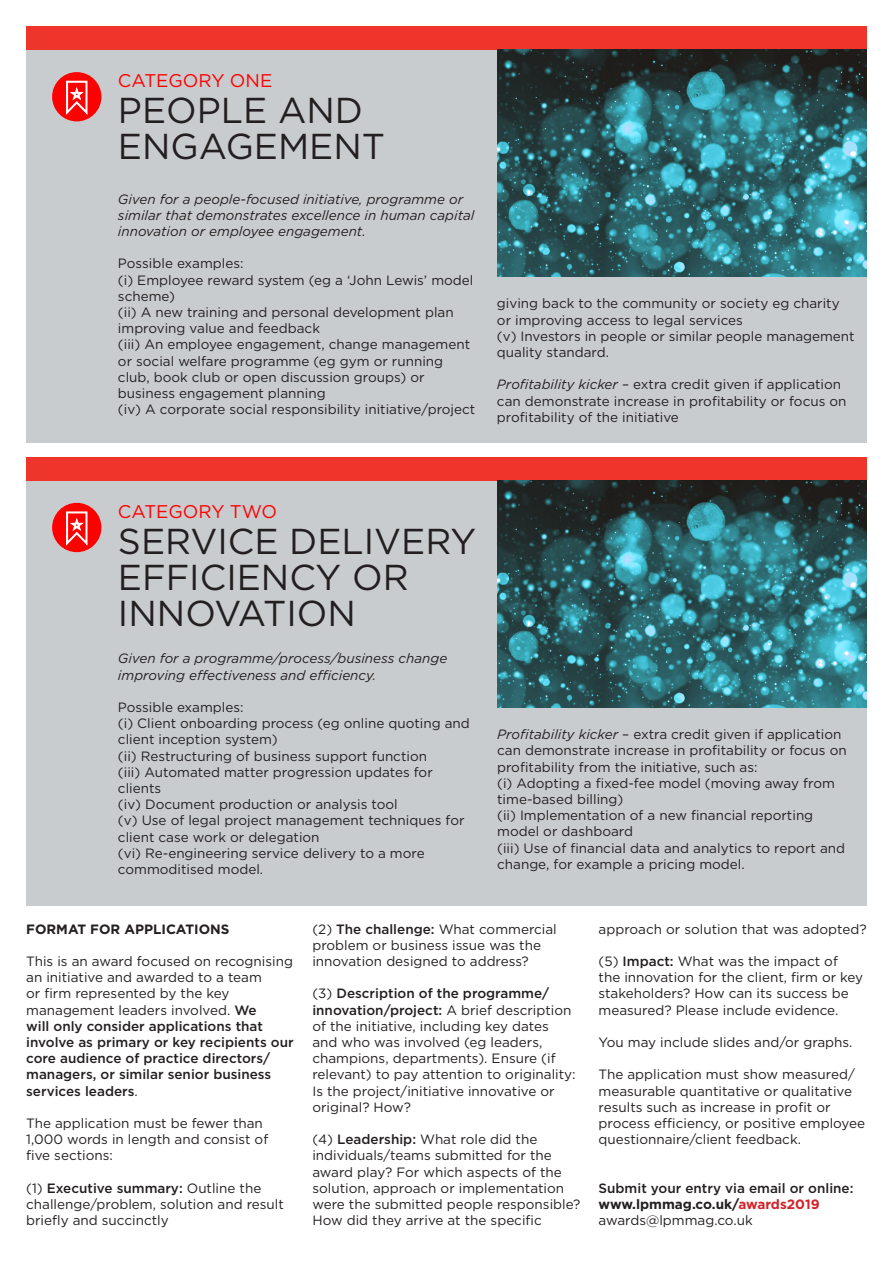
<style>
.page{position:relative;width:893px;height:1263px;background:#fff}
.page>*{position:absolute;margin:0;border:0;box-sizing:border-box;transform-origin:0 0}
.t1{font:36px/36px "Gotham";color:#231f20}
.t2{font:18.3px "Gotham";color:#f00}
.t3{font:13.5px/16.2px "Gotham";color:#231f20}
.t4{font:500 13.5px/16.2px "Gotham";color:#231f20}
.t5{font:italic 13.5px/16.2px "Gotham";color:#231f20}
.t6{font:700 13.5px "Gotham";color:#231f20}
.s1{font-style:italic}
.s2{font-weight:400}
.s3{font-weight:500}
.s4{font-weight:700}
.s5{font-weight:700;color:#d1232a}
</style>
<div class="page">
<div style="left:26px;top:50px;width:841px;height:392px;background:#c9cccf"></div>
<div style="left:26px;top:26px;width:841px;height:24px;background:#ee342b"></div>
<div style="left:52px;top:72px;width:49px;height:49px;background:#f00;border-radius:50%"></div>
<svg style="left:66px;top:81px;width:22px;height:34px"></svg>
<img style="left:497px;top:50px;width:370px;height:226px">
<div style="left:26px;top:481px;width:841px;height:425px;background:#c9cccf"></div>
<div style="left:26px;top:457px;width:841px;height:24px;background:#ee342b"></div>
<div style="left:52px;top:503px;width:49px;height:49px;background:#f00;border-radius:50%"></div>
<svg style="left:66px;top:512px;width:22px;height:33px"></svg>
<img style="left:497px;top:481px;width:370px;height:226px">
<p class="t2" style="left:118px;top:69px;width:156px">CATEGORY ONE</p>
<p class="t1" style="left:118px;top:92px;width:269px">PEOPLE AND<br>ENGAGEMENT</p>
<p class="t5" style="left:118px;top:190px;width:358px">Given for a people-focused initiative, programme or similar that demonstrates excellence in human capital innovation or employee engagement.</p>
<p class="t3" style="left:118px;top:255px;width:127px">Possible examples:</p>
<p class="t3" style="left:118px;top:271px;width:357px">(i) Employee reward system (eg a ‘John Lewis’ model scheme)</p>
<p class="t3" style="left:118px;top:304px;width:337px">(ii) A new training and personal development plan improving value and feedback</p>
<p class="t3" style="left:118px;top:336px;width:354px">(iii) An employee engagement, change management or social welfare programme (eg gym or running club, book club or open discussion groups) or business engagement planning</p>
<p class="t3" style="left:118px;top:401px;width:359px">(iv) A corporate social responsibility initiative/project</p>
<p class="t3" style="left:497px;top:295px;width:344px">giving back to the community or society eg charity or improving access to legal services</p>
<p class="t3" style="left:497px;top:328px;width:359px">(v) Investors in people or similar people management quality standard.</p>
<p class="t3" style="left:497px;top:376px;width:351px"><span class="s1">Profitability kicker</span> – extra credit given if application can demonstrate increase in profitability or focus on profitability of the initiative</p>
<p class="t2" style="left:118px;top:500px;width:161px">CATEGORY TWO</p>
<p class="t1" style="left:118px;top:523px;width:360px">SERVICE DELIVERY<br>EFFICIENCY OR<br>INNOVATION</p>
<p class="t5" style="left:118px;top:650px;width:331px">Given for a programme/process/business change improving effectiveness and efficiency.</p>
<p class="t3" style="left:118px;top:699px;width:127px">Possible examples:</p>
<p class="t3" style="left:118px;top:715px;width:353px">(i) Client onboarding process (eg online quoting and client inception system)</p>
<p class="t3" style="left:118px;top:747px;width:311px">(ii) Restructuring of business support function</p>
<p class="t3" style="left:118px;top:764px;width:316px">(iii) Automated matter progression updates for clients</p>
<p class="t3" style="left:118px;top:796px;width:281px">(iv) Document production or analysis tool</p>
<p class="t3" style="left:118px;top:812px;width:348px">(v) Use of legal project management techniques for client case work or delegation</p>
<p class="t3" style="left:118px;top:845px;width:308px">(vi) Re-engineering service delivery to a more commoditised model.</p>
<p class="t3" style="left:497px;top:726px;width:351px"><span class="s1">Profitability kicker</span> – extra credit given if application can demonstrate increase in profitability or focus on profitability from the initiative, such as:</p>
<p class="t3" style="left:497px;top:774px;width:339px">(i) Adopting a fixed-fee model (moving away from time-based billing)</p>
<p class="t3" style="left:497px;top:807px;width:318px">(ii) Implementation of a new financial reporting model or dashboard</p>
<p class="t3" style="left:497px;top:839px;width:349px">(iii) Use of financial data and analytics to report and change, for example a pricing model.</p>
<p class="t6" style="left:26px;top:920px;width:205px">FORMAT FOR APPLICATIONS</p>
<p class="t4" style="left:26px;top:953px;width:269px"><span class="s2">This is an award focused on recognising an initiative and awarded to a team<br>or firm represented by the key management leaders involved.</span> We<br>will only consider applications that involve as primary or key recipients our core audience of practice directors/ managers, or similar senior business services leaders<span class="s2">.</span></p>
<p class="t3" style="left:26px;top:1115px;width:244px">The application must be fewer than<br>1,000 words in length and consist of five sections:</p>
<p class="t3" style="left:26px;top:1180px;width:259px">(1) <span class="s3">Executive summary:</span> Outline the challenge/problem, solution and result briefly and succinctly</p>
<p class="t3" style="left:312px;top:920px;width:246px">(2) <span class="s3">The challenge:</span> What commercial problem or business issue was the innovation designed to address?</p>
<p class="t3" style="left:312px;top:985px;width:265px">(3) <span class="s3">Description of the programme/ innovation/project:</span> A brief description of the initiative, including key dates and who was involved (eg leaders, champions, departments). Ensure (if relevant) to pay attention to originality:<br>Is the project/initiative innovative or original? How?</p>
<p class="t3" style="left:312px;top:1131px;width:270px">(4) <span class="s3">Leadership:</span> What role did the individuals/teams submitted for the award play? For which aspects of the solution, approach or implementation were the submitted people responsible?<br>How did they arrive at the specific</p>
<p class="t3" style="left:599px;top:920px;width:270px">approach or solution that was adopted?</p>
<p class="t3" style="left:599px;top:953px;width:266px">(5) <span class="s3">Impact:</span> What was the impact of<br>the innovation for the client, firm or key stakeholders? How can its success be measured? Please include evidence.</p>
<p class="t3" style="left:599px;top:1034px;width:256px">You may include slides and/or graphs.</p>
<p class="t3" style="left:599px;top:1066px;width:268px">The application must show measured/ measurable quantitative or qualitative results such as increase in profit or process efficiency, or positive employee questionnaire/client feedback.</p>
<p class="t4" style="left:599px;top:1180px;width:256px">Submit your entry via email or online: <span class="s4">www.lpmmag.co.uk/</span><span class="s5">awards2019</span></p>
<p class="t3" style="left:599px;top:1212px;width:156px">awards@lpmmag.co.uk</p>
</div>
